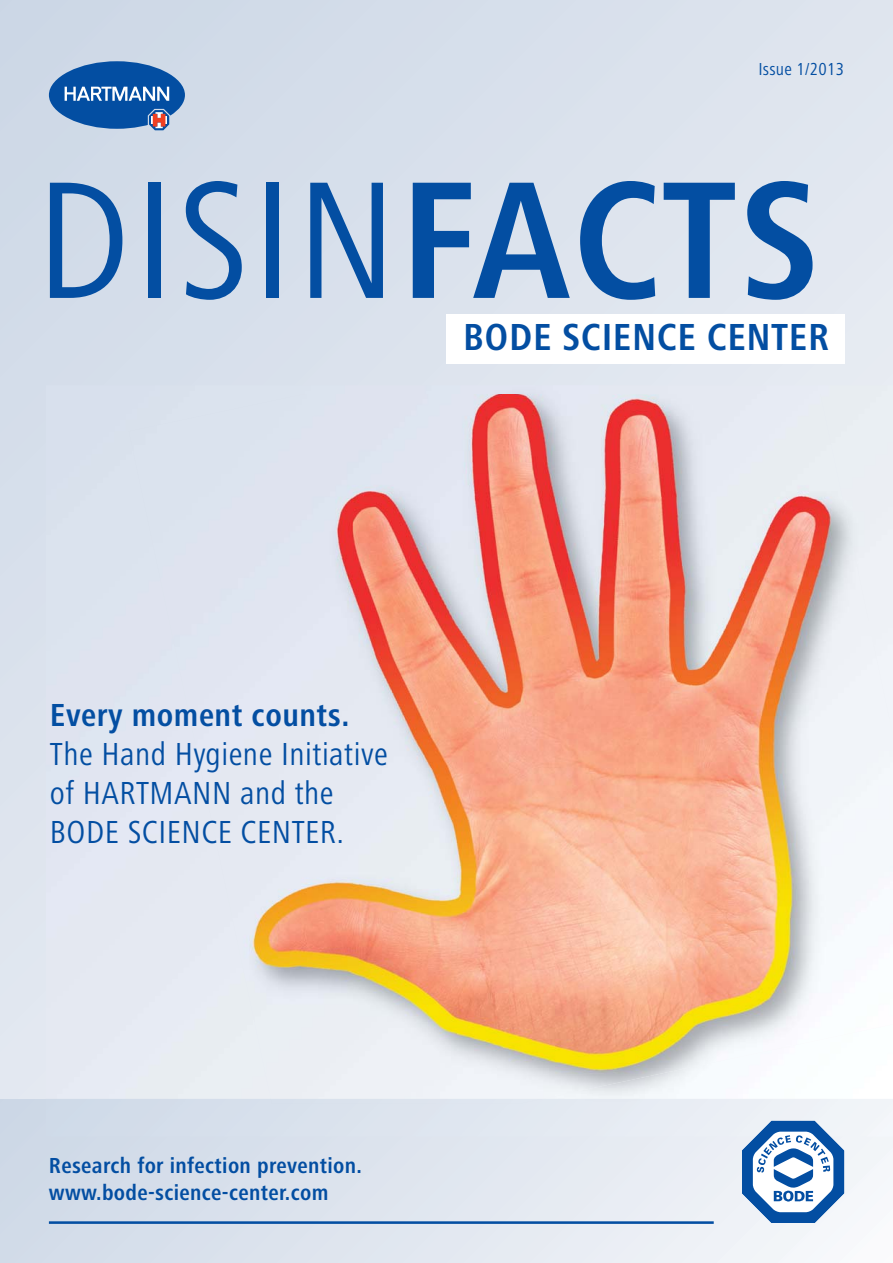
<style>
.page{position:relative;width:893px;height:1263px;background:#fff}
.page>*{position:absolute;margin:0;border:0;box-sizing:border-box;transform-origin:0 0}
.t1{font:172.65px "Hartmann";letter-spacing:.015em;color:#034ea2}
.t2{font:700 39px "Hartmann";letter-spacing:.015em;color:#034ea2}
.t3{font:33px/39px "Hartmann";letter-spacing:.015em;color:#034ea2}
.t4{font:700 33px "Hartmann";letter-spacing:.015em;color:#034ea2}
.t5{font:700 22.5px/27px "Hartmann";letter-spacing:.015em;color:#034ea2}
.t6{font:18px "Hartmann";letter-spacing:.015em;color:#034ea2}
.s1{font-weight:700}
</style>
<div class="page">
<div style="left:0;top:1097px;width:893px;height:166px;background:linear-gradient(to right,#ced8e6,#f6f7fa)"></div>
<div style="left:0;top:0;width:893px;height:1099px;background:#d9e0ec"></div>
<img style="left:46px;top:1099px;width:847px;height:38px">
<img style="left:46px;top:385px;width:847px;height:714px">
<img style="left:271px;top:1099px;width:272px;height:5px">
<img style="left:129px;top:394px;width:764px;height:705px">
<svg style="left:49px;top:61px;width:136px;height:69px"></svg>
<hr style="left:49px;top:1221px;width:665px;height:3px;background:#034ea2">
<svg style="left:742px;top:1121px;width:102px;height:102px"></svg>
<div style="left:446px;top:314px;width:398px;height:49px;background:#fff"></div>
<p class="t6" style="left:758px;top:62px;width:87px">Issue 1/2013</p>
<h1 class="t1" style="left:35px;top:174px;width:786px">DISIN<span class="s1">FACTS</span></h1>
<h2 class="t2" style="left:463px;top:322px;width:367px">BODE SCIENCE CENTER</h2>
<h3 class="t4" style="left:50px;top:702px;width:301px">Every moment counts.</h3>
<h3 class="t3" style="left:50px;top:738px;width:340px">The Hand Hygiene Initiative of HARTMANN and the<br>BODE SCIENCE CENTER.</h3>
<p class="t5" style="left:49px;top:1154px;width:315px">Research for infection prevention. www.bode-science-center.com</p>
</div>
